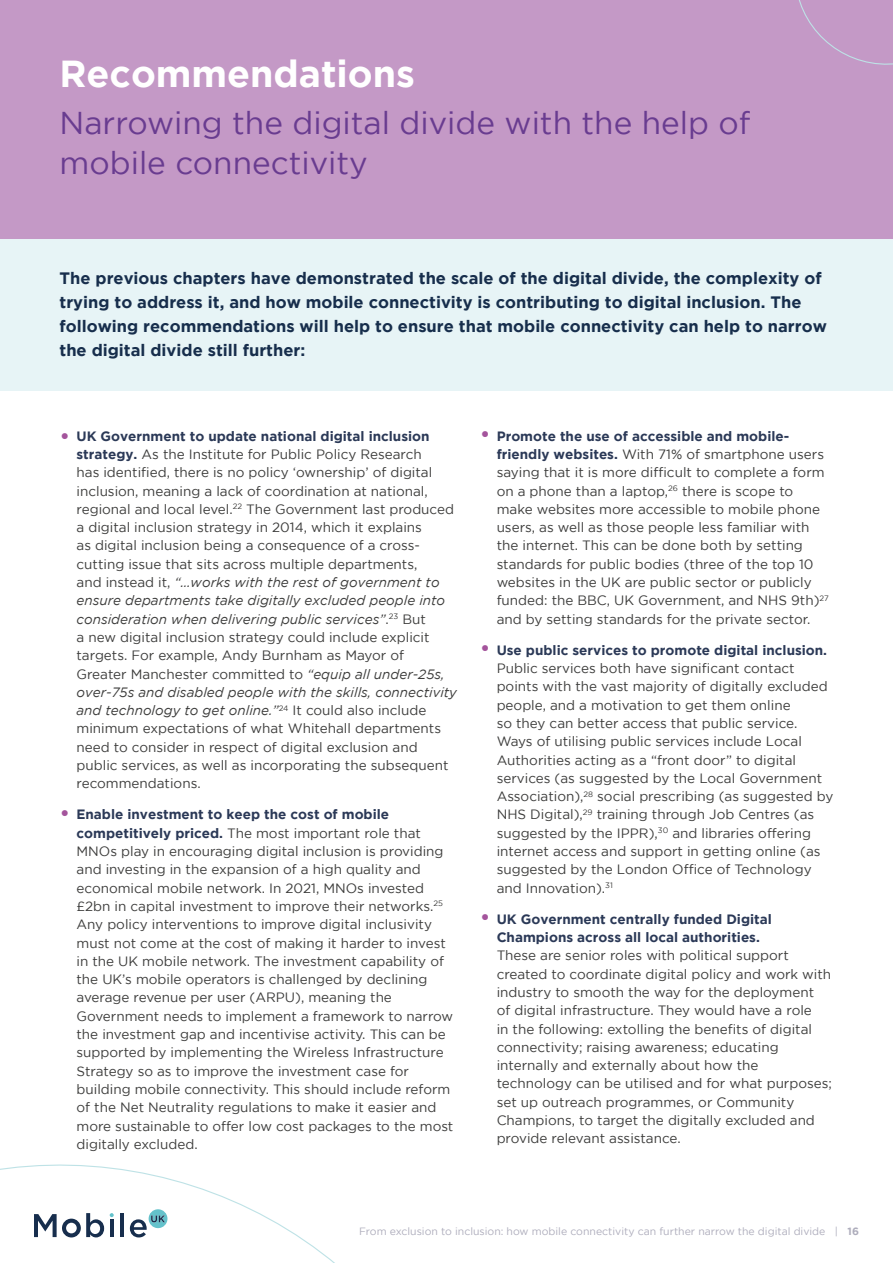
<style>
.page{position:relative;width:893px;height:1263px;background:#fff}
.page>*{position:absolute;margin:0;border:0;box-sizing:border-box;transform-origin:0 0}
.t1{font:700 37.5px "Gotham";color:#fff}
.t2{font:31.5px/40.5px "Gotham";color:#693c90}
.t3{font:700 16.5px/24px "Gotham";color:#172e4c}
.t4{font:13.5px/18.3px "Gotham";color:#3c3c3b}
.t5{font:700 13.5px/18.3px "Gotham";color:#2b3957;text-align:center}
.t6{font:10.5px "Gotham";color:#aeadbc}
.s1{font-size:22.5px;color:#a4549c}
.s2{font-weight:700;color:#2b3957}
.s3{font-style:italic}
.s4{font-weight:400;font-size:22.5px;color:#a4549c}
.s5{font-weight:700}
</style>
<div class="page">
<div style="left:0;top:238px;width:893px;height:152px;background:#e7f4f6"></div>
<div style="left:0;top:0;width:893px;height:238px;background:#c499c6"></div>
<svg style="left:0;top:1164px;width:335px;height:99px"></svg>
<svg style="left:799px;top:0;width:94px;height:65px"></svg>
<hr style="left:110px;top:1220px;width:4px;height:17px;background:#172e4d">
<hr style="left:120px;top:1213px;width:4px;height:24px;background:#172e4d">
<svg style="left:34px;top:1213px;width:70px;height:24px"></svg>
<svg style="left:130px;top:1209px;width:37px;height:28px"></svg>
<svg style="left:110px;top:1213px;width:4px;height:4px"></svg>
<h1 class="t1" style="left:60px;top:52px;width:357px">Recommendations</h1>
<h2 class="t2" style="left:60px;top:102px;width:692px">Narrowing the digital divide with the help of mobile connectivity</h2>
<p class="t3" style="left:60px;top:266px;width:769px">The previous chapters have demonstrated the scale of the digital divide, the complexity of trying to address it, and how mobile connectivity is contributing to digital inclusion. The following recommendations will help to ensure that mobile connectivity can help to narrow the digital divide still further:</p>
<p class="t4" style="left:77px;top:426px;width:382px;text-indent:-17px"><span class="s1">•</span> <span class="s2">UK Government to update national digital inclusion strategy.</span> As the Institute for Public Policy Research<br>has identified, there is no policy ‘ownership’ of digital inclusion, meaning a lack of coordination at national, regional and local level.<sup>22</sup> The Government last produced a digital inclusion strategy in 2014, which it explains<br>as digital inclusion being a consequence of a cross&shy;cutting issue that sits across multiple departments,<br>and instead it, <span class="s3">“…works with the rest of government to ensure departments take digitally excluded people into consideration when delivering public services”</span>.<sup>23</sup> But<br>a new digital inclusion strategy could include explicit targets. For example, Andy Burnham as Mayor of Greater Manchester committed to <span class="s3">“equip all under-25s, over-75s and disabled people with the skills, connectivity and technology to get online.”</span><sup>24</sup> It could also include minimum expectations of what Whitehall departments need to consider in respect of digital exclusion and public services, as well as incorporating the subsequent recommendations.</p>
<p class="t4" style="left:77px;top:805px;width:378px;text-indent:-17px"><span class="s1">•</span> <span class="s2">Enable investment to keep the cost of mobile competitively priced.</span> The most important role that MNOs play in encouraging digital inclusion is providing and investing in the expansion of a high quality and economical mobile network. In 2021, MNOs invested £2bn in capital investment to improve their networks.<sup>25<br></sup>Any policy interventions to improve digital inclusivity must not come at the cost of making it harder to invest in the UK mobile network. The investment capability of the UK’s mobile operators is challenged by declining average revenue per user (ARPU), meaning the Government needs to implement a framework to narrow the investment gap and incentivise activity. This can be supported by implementing the Wireless Infrastructure Strategy so as to improve the investment case for building mobile connectivity. This should include reform of the Net Neutrality regulations to make it easier and more sustainable to offer low cost packages to the most digitally excluded.</p>
<p class="t4" style="left:497px;top:426px;width:334px;text-indent:-17px"><span class="s1">•</span> <span class="s2">Promote the use of accessible and mobile&shy;friendly websites.</span> With 71% of smartphone users saying that it is more difficult to complete a form on a phone than a laptop,<sup>26</sup> there is scope to make websites more accessible to mobile phone users, as well as those people less familiar with the internet. This can be done both by setting standards for public bodies (three of the top 10 websites in the UK are public sector or publicly funded: the BBC, UK Government, and NHS 9th)<sup>27 </sup>and by setting standards for the private sector.</p>
<p class="t4" style="left:497px;top:641px;width:338px;text-indent:-17px"><span class="s1">•</span> <span class="s2">Use public services to promote digital inclusion.<br></span>Public services both have significant contact points with the vast majority of digitally excluded people, and a motivation to get them online<br>so they can better access that public service.<br>Ways of utilising public services include Local Authorities acting as a “front door” to digital services (as suggested by the Local Government Association),<sup>28</sup> social prescribing (as suggested by NHS Digital),<sup>29</sup> training through Job Centres (as suggested by the IPPR),<sup>30</sup> and libraries offering internet access and support in getting online (as suggested by the London Office of Technology and Innovation).<sup>31</sup></p>
<p class="t5" style="left:480px;top:909px;width:294px"><span class="s4">•</span> UK Government centrally funded Digital<br>Champions across all local authorities.</p>
<p class="t4" style="left:497px;top:946px;width:337px">These are senior roles with political support created to coordinate digital policy and work with industry to smooth the way for the deployment<br>of digital infrastructure. They would have a role<br>in the following: extolling the benefits of digital connectivity; raising awareness; educating internally and externally about how the technology can be utilised and for what purposes; set up outreach programmes, or Community Champions, to target the digitally excluded and provide relevant assistance.</p>
<p class="t6" style="left:359px;top:1225px;width:501px">From exclusion to inclusion: how mobile connectivity can further narrow the digital divide | <span class="s5">16</span></p>
</div>
